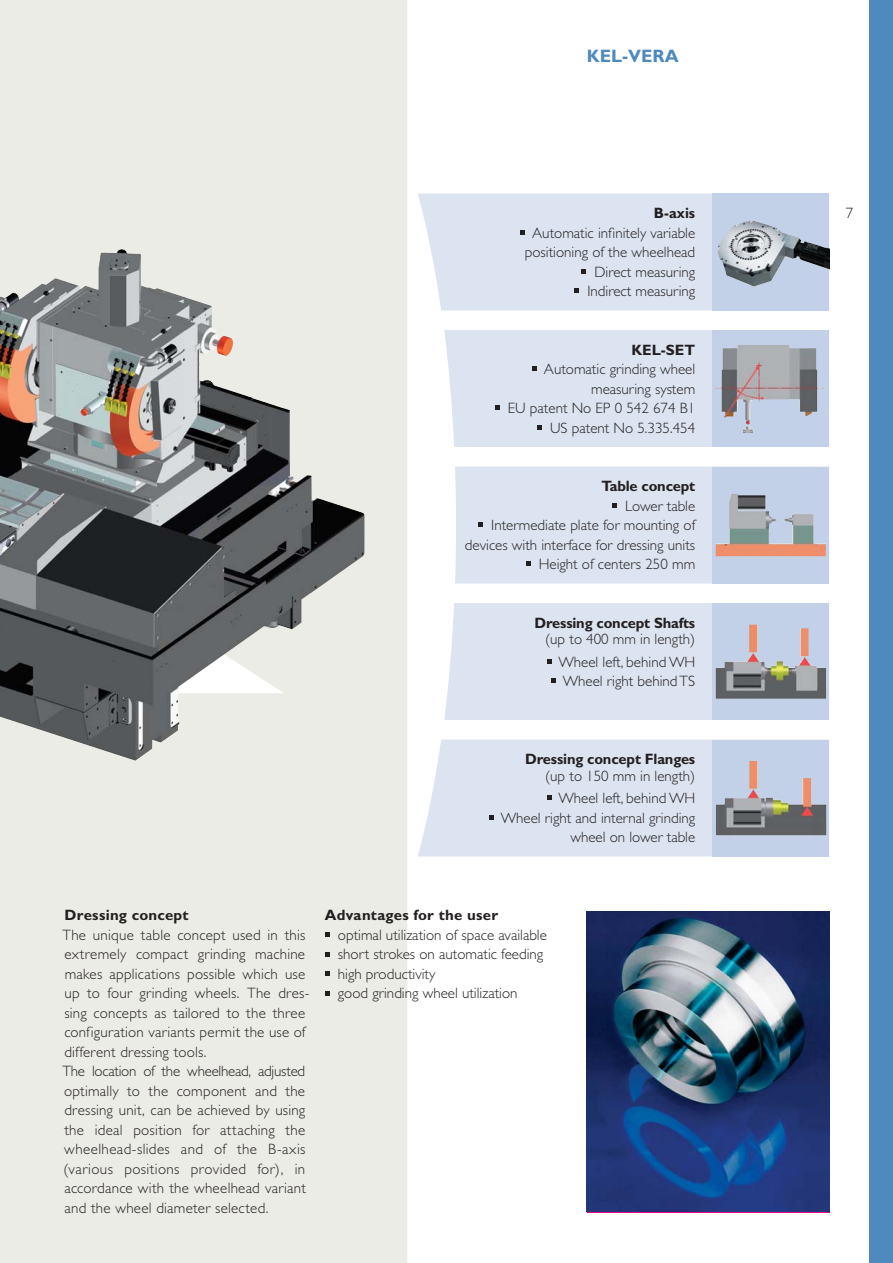
<style>
.page{position:relative;width:893px;height:1263px;background:#fff}
.page>*{position:absolute;margin:0;border:0;box-sizing:border-box;transform-origin:0 0}
.t1{font:700 18px "Gill Sans";color:#4e8abe}
.t2{font:300 15px/19.5px "Gill Sans";color:#231f20;text-align:right}
.t3{font:700 15px "Gill Sans";letter-spacing:-.01em;color:#231f20}
.t4{font:700 15px "Gill Sans";letter-spacing:.015em;color:#231f20}
</style>
<div class="page">
<div style="left:0;top:0;width:407px;height:1263px;background:#ecece7"></div>
<div style="left:870px;top:0;width:23px;height:1263px;background:#4e8abe"></div>
<div style="left:418px;top:739px;width:294px;height:117px;background:#dde4f1"></div>
<div style="left:418px;top:193px;width:294px;height:117px;background:#dde4f1"></div>
<div style="left:712px;top:739px;width:117px;height:117px;background:#c2d1e7"></div>
<img style="left:716px;top:761px;width:110px;height:74px">
<img style="left:0;top:359px;width:364px;height:401px">
<div style="left:712px;top:193px;width:117px;height:117px;background:#c2d1e7"></div>
<img style="left:718px;top:221px;width:111px;height:66px">
<img style="left:587px;top:912px;width:242px;height:300px">
<svg style="left:521px;top:230px;width:4px;height:5px"></svg>
<svg style="left:582px;top:269px;width:4px;height:5px"></svg>
<svg style="left:575px;top:289px;width:4px;height:4px"></svg>
<svg style="left:455px;top:466px;width:374px;height:117px"></svg>
<svg style="left:444px;top:603px;width:385px;height:117px"></svg>
<svg style="left:325px;top:932px;width:5px;height:5px"></svg>
<svg style="left:325px;top:952px;width:5px;height:4px"></svg>
<svg style="left:325px;top:971px;width:5px;height:5px"></svg>
<svg style="left:325px;top:991px;width:5px;height:4px"></svg>
<svg style="left:444px;top:330px;width:385px;height:117px"></svg>
<svg style="left:547px;top:796px;width:4px;height:4px"></svg>
<svg style="left:490px;top:815px;width:4px;height:5px"></svg>
<p class="t1" style="left:587px;top:50px;width:94px">KEL-VERA</p>
<p class="t3" style="left:654px;top:208px;width:43px">B-axis</p>
<p class="t2" style="left:525px;top:224px;width:172px">Automatic infinitely variable positioning of the wheelhead<br>Direct measuring<br>Indirect measuring</p>
<p class="t3" style="left:631px;top:344px;width:65px">KEL-SET</p>
<p class="t2" style="left:508px;top:361px;width:189px">Automatic grinding wheel measuring system<br>EU patent No EP 0 542 674 B1<br>US patent No 5.335.454</p>
<p class="t3" style="left:601px;top:481px;width:95px">Table concept</p>
<p class="t2" style="left:465px;top:497px;width:232px">Lower table<br>Intermediate plate for mounting of devices with interface for dressing units<br>Height of centers 250 mm</p>
<p class="t3" style="left:534px;top:617px;width:162px">Dressing concept Shafts</p>
<p class="t2" style="left:545px;top:629px;width:151px;line-height:22.5px">(up to 400 mm in length)<br>Wheel left, behind WH</p>
<p class="t2" style="left:563px;top:673px;width:134px">Wheel right behind TS</p>
<p class="t3" style="left:525px;top:754px;width:172px">Dressing concept Flanges</p>
<p class="t2" style="left:545px;top:766px;width:151px;line-height:22.5px">(up to 150 mm in length)<br>Wheel left, behind WH</p>
<p class="t2" style="left:501px;top:809px;width:196px">Wheel right and internal grinding wheel on lower table</p>
<p class="t4" style="left:64px;top:910px;width:126px">Dressing concept</p>
<p class="t2" style="left:62px;top:926px;width:248px;text-align:left">The unique table concept used in this extremely compact grinding machine makes applications possible which use up to four grinding wheels. The dres&shy;sing concepts as tailored to the three configuration variants permit the use of different dressing tools.<br>The location of the wheelhead, adjusted optimally to the component and the dressing unit, can be achieved by using the ideal position for attaching the wheelhead-slides and of the B-axis (various positions provided for), in accordance with the wheelhead variant and the wheel diameter selected.</p>
<p class="t4" style="left:325px;top:910px;width:175px">Advantages for the user</p>
<p class="t2" style="left:338px;top:926px;width:210px;text-align:left">optimal utilization of space available short strokes on automatic feeding high productivity<br>good grinding wheel utilization</p>
<p class="t2" style="left:846px;top:205px;width:9px">7</p>
</div>
